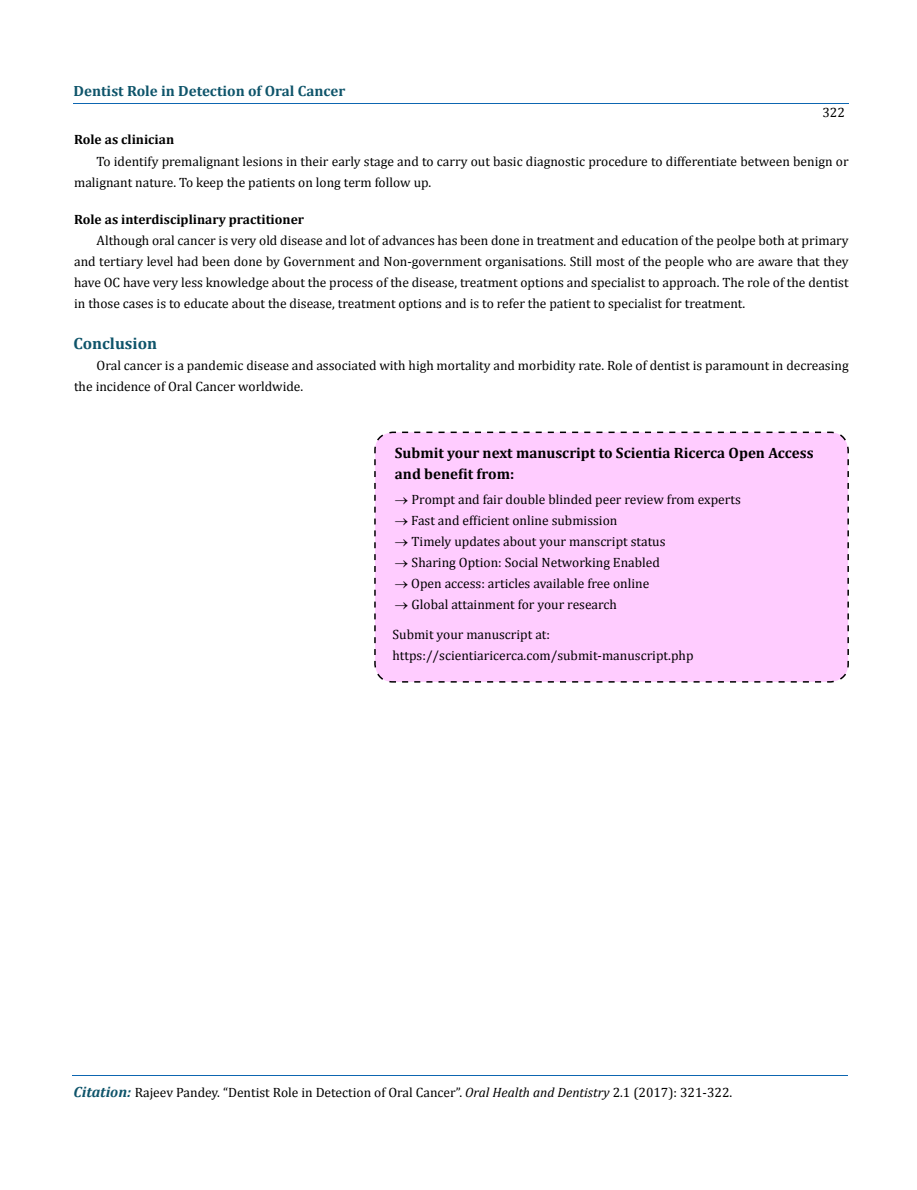
<style>
.page{position:relative;width:917px;height:1190px;background:#fff}
.page>*{position:absolute;margin:0;border:0;box-sizing:border-box;transform-origin:0 0}
.t1{font:700 16.35px "Cambria";color:#0e546a}
.t2{font:700 15px/21px "Cambria";color:#000}
.t3{font:700 14.85px "Cambria";color:#0e546a}
.t4{font:13.5px/21px "Cambria";color:#000}
.t5{font:700 13.5px "Cambria";color:#000}
.s1{font-weight:700;font-style:italic;font-size:14.85px;color:#0e546a}
.s2{font-style:italic}
</style>
<div class="page">
<hr style="left:74px;top:103px;width:774px;height:1px;background:#0d66b1">
<hr style="left:72px;top:1075px;width:775px;height:1px;background:#0d66b1">
<div style="left:374px;top:431px;width:475px;height:252px;background:#fcf"></div>
<p class="t3" style="left:74px;top:82px;width:273px">Dentist Role in Detection of Oral Cancer</p>
<p class="t5" style="left:74px;top:131px;width:102px">Role as clinician</p>
<p class="t4" style="left:822px;top:102px;width:24px">322</p>
<p class="t4" style="left:74px;top:150px;width:776px;text-indent:23px">To identify premalignant lesions in their early stage and to carry out basic diagnostic procedure to differentiate between benign or malignant nature. To keep the patients on long term follow up.</p>
<p class="t5" style="left:74px;top:211px;width:231px">Role as interdisciplinary practitioner</p>
<p class="t4" style="left:74px;top:230px;width:776px;text-align:justify;text-indent:23px">Although oral cancer is very old disease and lot of advances has been done in treatment and education of the peolpe both at primary and tertiary level had been done by Government and Non-government organisations. Still most of the people who are aware that they have OC have very less knowledge about the process of the disease, treatment options and specialist to approach. The role of the dentist in those cases is to educate about the disease, treatment options and is to refer the patient to specialist for treatment.</p>
<p class="t1" style="left:74px;top:333px;width:85px">Conclusion</p>
<p class="t4" style="left:74px;top:354px;width:776px;text-indent:23px">Oral cancer is a pandemic disease and associated with high mortality and morbidity rate. Role of dentist is paramount in decreasing the incidence of Oral Cancer worldwide.</p>
<p class="t2" style="left:395px;top:442px;width:420px">Submit your next manuscript to Scientia Ricerca Open Access and benefit from:</p>
<p class="t4" style="left:395px;top:489px;width:347px">→ Prompt and fair double blinded peer review from experts</p>
<p class="t4" style="left:395px;top:510px;width:224px">→ Fast and efficient online submission</p>
<p class="t4" style="left:395px;top:531px;width:272px">→ Timely updates about your manscript status</p>
<p class="t4" style="left:395px;top:552px;width:266px">→ Sharing Option: Social Networking Enabled</p>
<p class="t4" style="left:395px;top:573px;width:256px">→ Open access: articles available free online</p>
<p class="t4" style="left:392px;top:590px;width:226px;line-height:29.4px">→ Global attainment for your research<br>Submit your manuscript at:</p>
<p class="t4" style="left:392px;top:644px;width:302px">https://scientiaricerca.com/submit-manuscript.php</p>
<p class="t4" style="left:74px;top:1081px;width:660px"><span class="s1">Citation:</span> Rajeev Pandey. “Dentist Role in Detection of Oral Cancer”. <span class="s2">Oral Health and Dentistry</span> 2.1 (2017): 321-322.</p>
</div>
